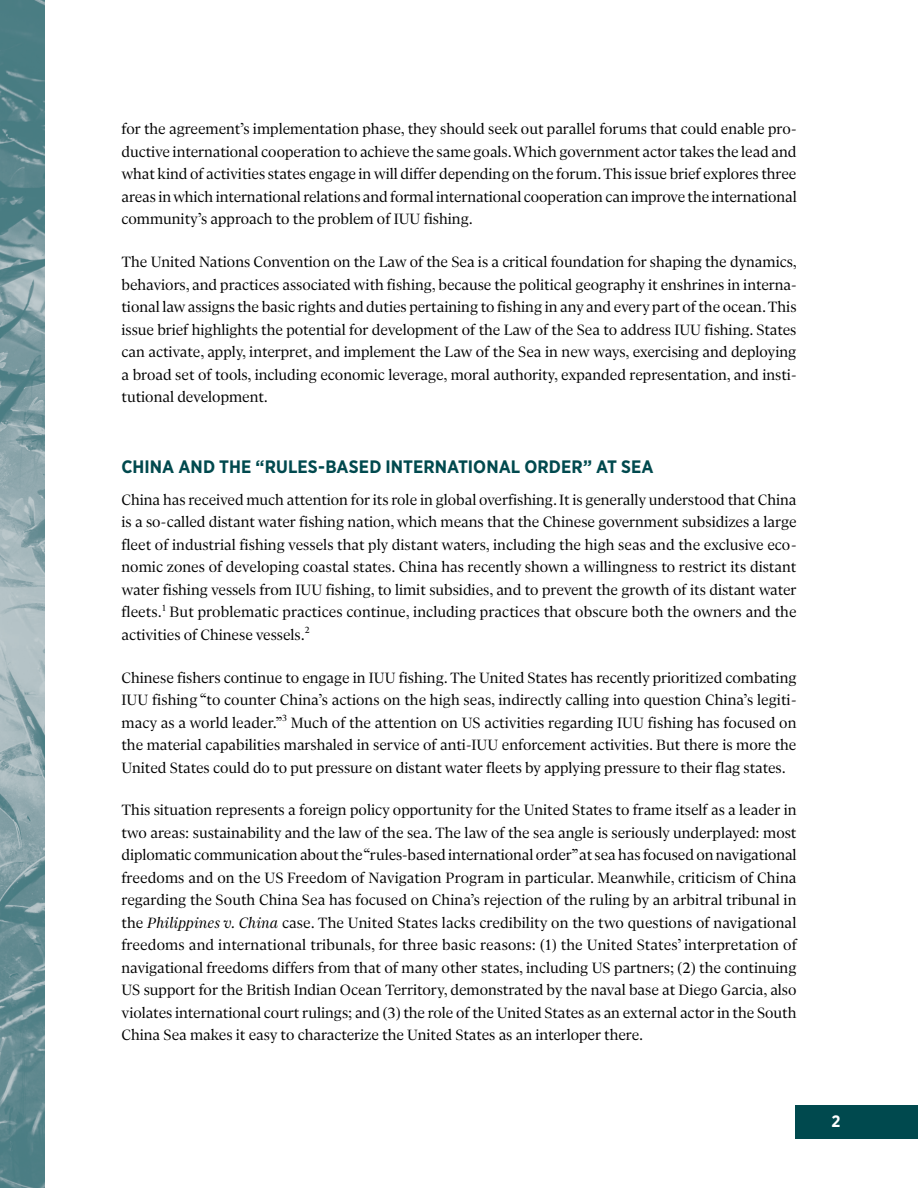
<style>
.page{position:relative;width:918px;height:1188px;background:#fff}
.page>*{position:absolute;margin:0;border:0;box-sizing:border-box;transform-origin:0 0}
.header_level_1{font:700 18px "Gotham Narrow";letter-spacing:.005em;color:#00494e}
.body{font:16.5px/22.5px "Gliko Modern S";color:#000;text-align:justify}
.t1{font:700 16.5px "Gotham Narrow";color:#fff}
.s1{font-style:italic}
</style>
<div class="page">
<div style="left:796px;top:1105px;width:122px;height:33px;background:#00494e"></div>
<img style="left:0;top:0;width:45px;height:1188px">
<p class="body" style="left:122px;top:118px;width:677px">for the agreement’s implementation phase, they should seek out parallel forums that could enable pro&shy;ductive international cooperation to achieve the same goals. Which government actor takes the lead and what kind of activities states engage in will differ depending on the forum. This issue brief explores three areas in which international relations and formal international cooperation can improve the international community’s approach to the problem of IUU fishing.</p>
<p class="body" style="left:122px;top:251px;width:677px">The United Nations Convention on the Law of the Sea is a critical foundation for shaping the dynamics, behaviors, and practices associated with fishing, because the political geography it enshrines in interna&shy;tional law assigns the basic rights and duties pertaining to fishing in any and every part of the ocean. This issue brief highlights the potential for development of the Law of the Sea to address IUU fishing. States can activate, apply, interpret, and implement the Law of the Sea in new ways, exercising and deploying a broad set of tools, including economic leverage, moral authority, expanded representation, and insti&shy;tutional development.</p>
<p class="header_level_1" style="left:122px;top:456px;width:534px">CHINA AND THE “RULES-BASED INTERNATIONAL ORDER” AT SEA</p>
<p class="body" style="left:122px;top:488px;width:677px">China has received much attention for its role in global overfishing. It is generally understood that China is a so-called distant water fishing nation, which means that the Chinese government subsidizes a large fleet of industrial fishing vessels that ply distant waters, including the high seas and the exclusive eco&shy;nomic zones of developing coastal states. China has recently shown a willingness to restrict its distant water fishing vessels from IUU fishing, to limit subsidies, and to prevent the growth of its distant water fleets.<sup>1</sup> But problematic practices continue, including practices that obscure both the owners and the activities of Chinese vessels.<sup>2</sup></p>
<p class="body" style="left:122px;top:666px;width:677px">Chinese fishers continue to engage in IUU fishing. The United States has recently prioritized combating IUU fishing “to counter China’s actions on the high seas, indirectly calling into question China’s legiti&shy;macy as a world leader.”<sup>3</sup> Much of the attention on US activities regarding IUU fishing has focused on the material capabilities marshaled in service of anti-IUU enforcement activities. But there is more the United States could do to put pressure on distant water fleets by applying pressure to their flag states.</p>
<p class="body" style="left:122px;top:799px;width:677px">This situation represents a foreign policy opportunity for the United States to frame itself as a leader in two areas: sustainability and the law of the sea. The law of the sea angle is seriously underplayed: most diplomatic communication about the “rules-based international order” at sea has focused on navigational freedoms and on the US Freedom of Navigation Program in particular. Meanwhile, criticism of China regarding the South China Sea has focused on China’s rejection of the ruling by an arbitral tribunal in the <span class="s1">Philippines v. China</span> case. The United States lacks credibility on the two questions of navigational freedoms and international tribunals, for three basic reasons: (1) the United States’ interpretation of navigational freedoms differs from that of many other states, including US partners; (2) the continuing US support for the British Indian Ocean Territory, demonstrated by the naval base at Diego Garcia, also violates international court rulings; and (3) the role of the United States as an external actor in the South China Sea makes it easy to characterize the United States as an interloper there.</p>
<p class="t1" style="left:832px;top:1111px;width:10px">2</p>
</div>
